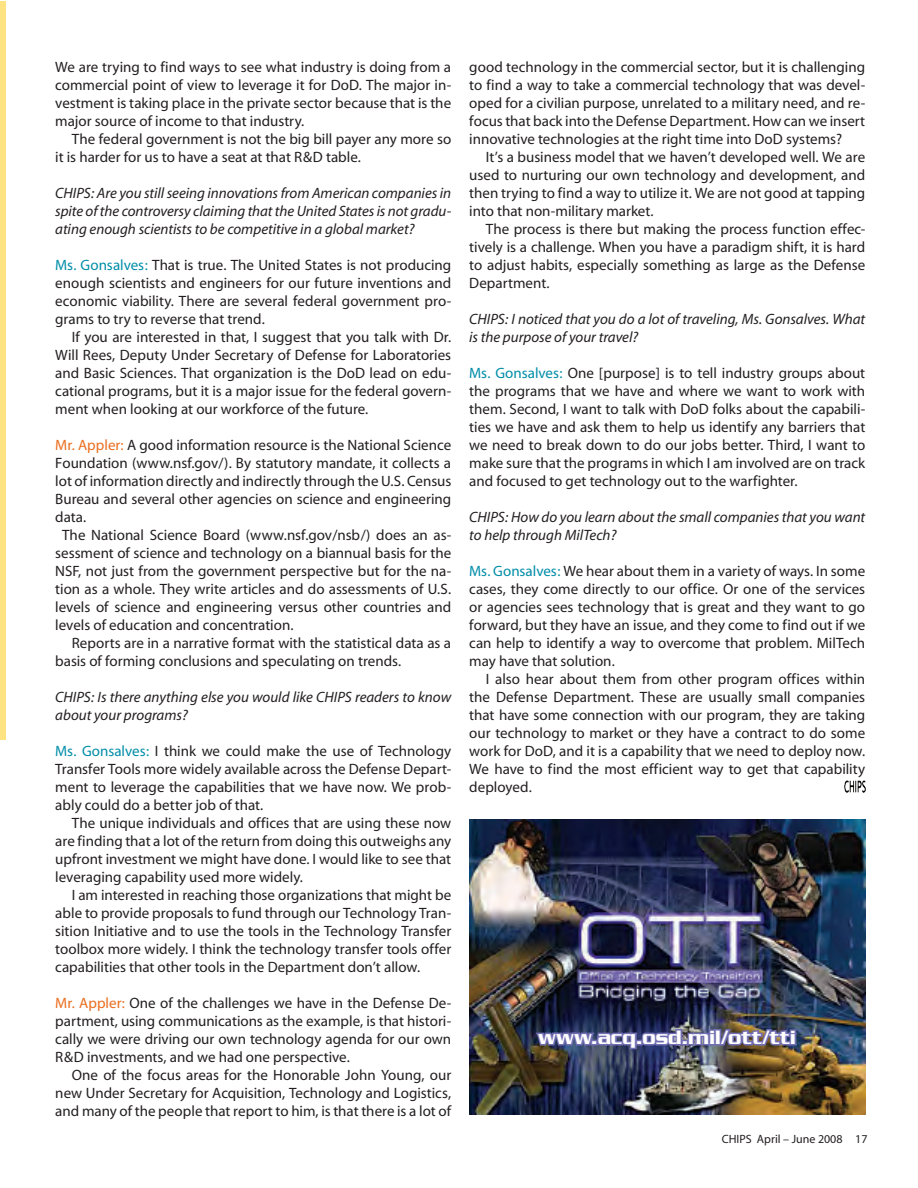
<style>
.page{position:relative;width:918px;height:1188px;background:#fff}
.page>*{position:absolute;margin:0;border:0;box-sizing:border-box;transform-origin:0 0}
.myriad_one_column{font:500 21px "Serpentine";color:#fff}
.myriad_one_column-2{font:15px/18px "Myriad";color:#231f20;text-align:justify}
.myriad_one_column-3{font:italic 15px/18px "Myriad";color:#231f20}
.t1{font:12px "Myriad";color:#231f20}
.s1{color:#008da8}
.s2{color:#ea6d1f}
</style>
<div class="page">
<div style="left:0;top:2px;width:5px;height:738px;background:#ffe383"></div>
<img style="left:0;top:1px;width:6px;height:426px">
<img style="left:469px;top:819px;width:396px;height:296px">
<img style="left:533px;top:1006px;width:266px;height:102px">
<img style="left:844px;top:781px;width:21px;height:12px">
<p class="myriad_one_column-2" style="left:55px;top:59px;width:397px">We are trying to find ways to see what industry is doing from a commercial point of view to leverage it for DoD. The major in&shy;vestment is taking place in the private sector because that is the major source of income to that industry.</p>
<p class="myriad_one_column-2" style="left:55px;top:131px;width:397px;text-indent:16px">The federal government is not the big bill payer any more so it is harder for us to have a seat at that R&amp;D table.</p>
<p class="myriad_one_column-3" style="left:55px;top:185px;width:397px;text-align:justify">CHIPS: Are you still seeing innovations from American companies in spite of the controversy claiming that the United States is not gradu&shy;ating enough scientists to be competitive in a global market?</p>
<p class="myriad_one_column-2" style="left:55px;top:257px;width:397px"><span class="s1">Ms. Gonsalves:</span> That is true. The United States is not producing enough scientists and engineers for our future inventions and economic viability. There are several federal government pro&shy;grams to try to reverse that trend.</p>
<p class="myriad_one_column-2" style="left:55px;top:329px;width:397px;text-indent:16px">If you are interested in that, I suggest that you talk with Dr.<br>Will Rees, Deputy Under Secretary of Defense for Laboratories and Basic Sciences. That organization is the DoD lead on edu&shy;cational programs, but it is a major issue for the federal govern&shy;ment when looking at our workforce of the future.</p>
<p class="myriad_one_column-2" style="left:55px;top:437px;width:398px"><span class="s2">Mr. Appler:</span> A good information resource is the National Science Foundation (www.nsf.gov/). By statutory mandate, it collects a lot of information directly and indirectly through the U.S. Census Bureau and several other agencies on science and engineering data.</p>
<p class="myriad_one_column-2" style="left:55px;top:527px;width:398px;text-indent:7px">The National Science Board (www.nsf.gov/nsb/) does an as&shy;sessment of science and technology on a biannual basis for the NSF, not just from the government perspective but for the na&shy;tion as a whole. They write articles and do assessments of U.S. levels of science and engineering versus other countries and levels of education and concentration.</p>
<p class="myriad_one_column-2" style="left:55px;top:635px;width:397px;text-indent:16px">Reports are in a narrative format with the statistical data as a basis of forming conclusions and speculating on trends.</p>
<p class="myriad_one_column-3" style="left:55px;top:689px;width:398px">CHIPS: Is there anything else you would like CHIPS readers to know about your programs?</p>
<p class="myriad_one_column-2" style="left:55px;top:743px;width:397px"><span class="s1">Ms. Gonsalves:</span> I think we could make the use of Technology Transfer Tools more widely available across the Defense Depart&shy;ment to leverage the capabilities that we have now. We prob&shy;ably could do a better job of that.</p>
<p class="myriad_one_column-2" style="left:55px;top:815px;width:397px;text-indent:16px">The unique individuals and offices that are using these now are finding that a lot of the return from doing this outweighs any upfront investment we might have done. I would like to see that leveraging capability used more widely.</p>
<p class="myriad_one_column-2" style="left:55px;top:887px;width:397px;text-indent:16px">I am interested in reaching those organizations that might be able to provide proposals to fund through our Technology Tran&shy;sition Initiative and to use the tools in the Technology Transfer toolbox more widely. I think the technology transfer tools offer capabilities that other tools in the Department don’t allow.</p>
<p class="myriad_one_column-2" style="left:55px;top:995px;width:397px"><span class="s2">Mr. Appler:</span> One of the challenges we have in the Defense De&shy;partment, using communications as the example, is that histori&shy;cally we were driving our own technology agenda for our own R&amp;D investments, and we had one perspective.</p>
<p class="myriad_one_column-2" style="left:55px;top:1067px;width:398px;text-indent:16px">One of the focus areas for the Honorable John Young, our new Under Secretary for Acquisition, Technology and Logistics, and many of the people that report to him, is that there is a lot of</p>
<p class="myriad_one_column-2" style="left:469px;top:59px;width:398px">good technology in the commercial sector, but it is challenging to find a way to take a commercial technology that was devel&shy;oped for a civilian purpose, unrelated to a military need, and re&shy;focus that back into the Defense Department. How can we insert innovative technologies at the right time into DoD systems?</p>
<p class="myriad_one_column-2" style="left:469px;top:149px;width:398px;text-indent:16px">It’s a business model that we haven’t developed well. We are used to nurturing our own technology and development, and then trying to find a way to utilize it. We are not good at tapping into that non-military market.</p>
<p class="myriad_one_column-2" style="left:469px;top:221px;width:398px;text-indent:16px">The process is there but making the process function effec&shy;tively is a challenge. When you have a paradigm shift, it is hard to adjust habits, especially something as large as the Defense Department.</p>
<p class="myriad_one_column-3" style="left:469px;top:311px;width:397px">CHIPS: I noticed that you do a lot of traveling, Ms. Gonsalves. What is the purpose of your travel?</p>
<p class="myriad_one_column-2" style="left:469px;top:365px;width:398px"><span class="s1">Ms. Gonsalves:</span> One [purpose] is to tell industry groups about the programs that we have and where we want to work with them. Second, I want to talk with DoD folks about the capabili&shy;ties we have and ask them to help us identify any barriers that we need to break down to do our jobs better. Third, I want to make sure that the programs in which I am involved are on track and focused to get technology out to the warfighter.</p>
<p class="myriad_one_column-3" style="left:469px;top:509px;width:397px">CHIPS: How do you learn about the small companies that you want to help through MilTech?</p>
<p class="myriad_one_column-2" style="left:469px;top:563px;width:397px"><span class="s1">Ms. Gonsalves:</span> We hear about them in a variety of ways. In some cases, they come directly to our office. Or one of the services or agencies sees technology that is great and they want to go forward, but they have an issue, and they come to find out if we can help to identify a way to overcome that problem. MilTech may have that solution.</p>
<p class="myriad_one_column-2" style="left:469px;top:671px;width:397px;text-indent:16px">I also hear about them from other program offices within the Defense Department. These are usually small companies that have some connection with our program, they are taking our technology to market or they have a contract to do some work for DoD, and it is a capability that we need to deploy now.<br>We have to find the most efficient way to get that capability deployed.</p>
<p class="myriad_one_column" style="left:538px;top:1025px;width:259px">www.acq.osd.mil/ott/tti</p>
<p class="t1" style="left:722px;top:1133px;width:147px">CHIPS April – June 2008 17</p>
</div>
